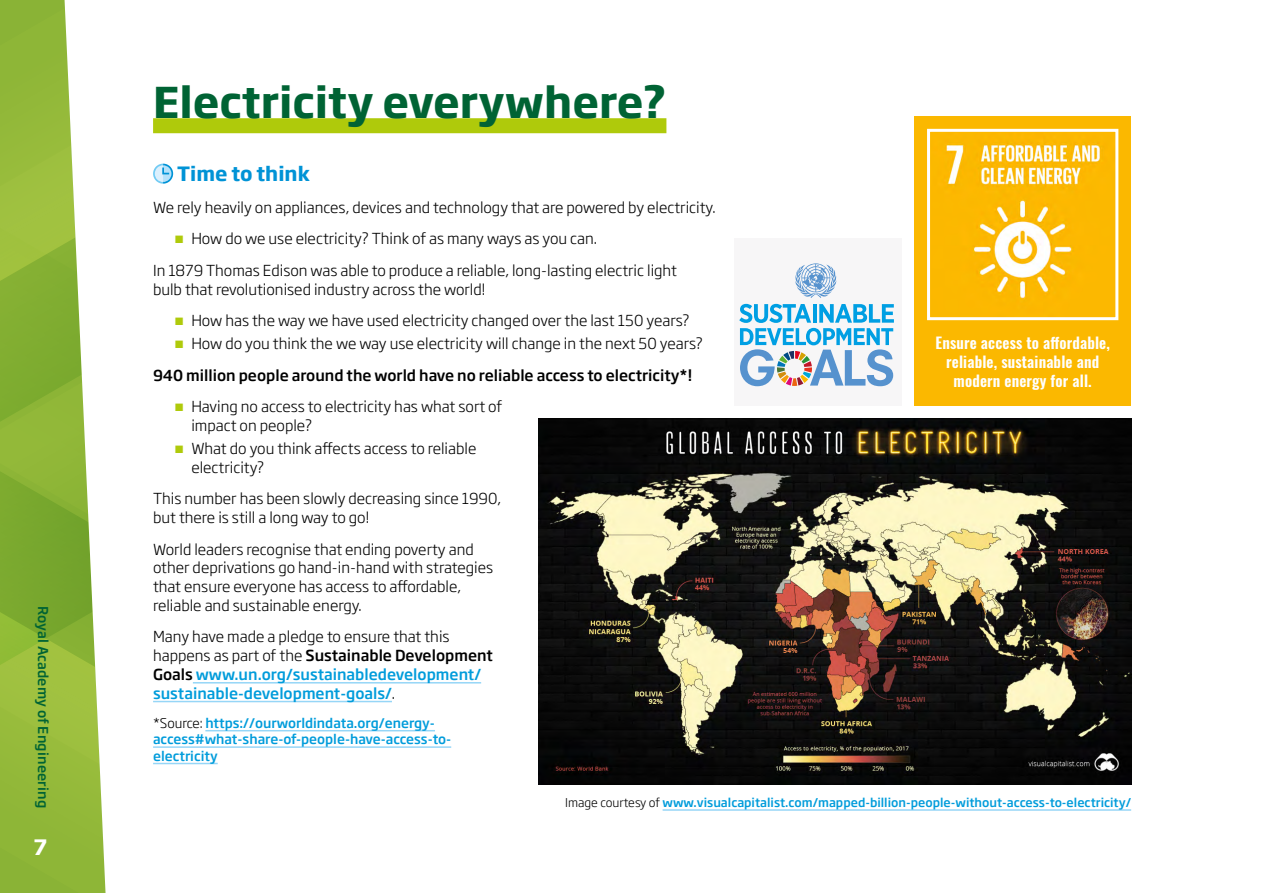
<style>
.page{position:relative;width:1263px;height:893px;background:#fff}
.page>*{position:absolute;margin:0;border:0;box-sizing:border-box;transform-origin:0 0}
.t1{font:700 42px "Soho Gothic Std";color:#006334}
.t2{font:700 21px "Soho Gothic Std";color:#fff}
.t3{font:700 19.5px "Soho Gothic Std";color:#0093d6}
.t4{font:600 15.3px/19.2px "Oswald";letter-spacing:.01em;color:#fff;text-align:center}
.t5{font:300 15px/18.8px "Soho Gothic Std";color:#000}
.t6{font:500 15px/18.8px "Soho Gothic Std";color:#009cdb}
.t7{font:500 15px/31.5px "Soho Gothic Std";color:#000}
.t8{font:500 13.5px "Soho Gothic Std";letter-spacing:.01em;color:#006334}
.t9{font:500 13.2px/16.4px "Soho Gothic Std";color:#009cdb}
.t10{font:500 12px "Soho Gothic Std";color:#009cdb}
.s1{color:#afca0b}
.s2{font-weight:300}
.s3{font-weight:300;color:#000}
.s4{color:#000}
</style>
<div class="page">
<svg style="left:0;top:0;width:75px;height:208px;background:#9abd46"></svg>
<div style="left:0;top:208px;width:76px;height:28px;background:#a1c240"></div>
<svg style="left:0;top:236px;width:106px;height:657px;background:#9bbe53"></svg>
<div style="left:153px;top:118px;width:513px;height:15px;background:#afca0b"></div>
<svg style="left:153px;top:164px;width:20px;height:20px"></svg>
<hr style="left:193px;top:682px;width:288px;height:1px;background:#96d6f7">
<hr style="left:153px;top:701px;width:239px;height:1px;background:#96d6f7">
<hr style="left:205px;top:730px;width:230px;height:1px;background:#96d6f7">
<hr style="left:153px;top:746px;width:298px;height:2px;background:#96d6f7">
<hr style="left:153px;top:763px;width:65px;height:1px;background:#96d6f7">
<img style="left:538px;top:418px;width:593px;height:367px">
<hr style="left:663px;top:809px;width:468px;height:2px;background:#96d6f7">
<div style="left:914px;top:116px;width:217px;height:289px;background:#fbb800"></div>
<img style="left:944px;top:143px;width:156px;height:156px">
<div style="left:927px;top:129px;width:191px;height:191px;border:3px solid #fff"></div>
<div style="left:734px;top:238px;width:167px;height:167px;background:#f7f6f7"></div>
<svg style="left:795px;top:263px;width:41px;height:35px"></svg>
<svg style="left:739px;top:304px;width:155px;height:82px"></svg>
<p class="t8" style="left:52px;top:606px;width:203px;rotate:90deg">Royal Academy of Engineering</p>
<h2 class="t2" style="left:34px;top:833px;width:15px">7</h2>
<h1 class="t1" style="left:153px;top:75px;width:515px">Electricity everywhere?</h1>
<h3 class="t3" style="left:177px;top:161px;width:134px">Time to think</h3>
<p class="t5" style="left:153px;top:198px;width:564px">We rely heavily on appliances, devices and technology that are powered by electricity.</p>
<p class="t5" style="left:153px;top:223px;width:525px;line-height:31.5px;text-indent:21px"><span class="s1">■</span> How do we use electricity? Think of as many ways as you can.<br>In 1879 Thomas Edison was able to produce a reliable, long-lasting electric light</p>
<p class="t5" style="left:153px;top:280px;width:334px">bulb that revolutionised industry across the world!</p>
<p class="t5" style="left:174px;top:312px;width:517px"><span class="s1">■</span> How has the way we have used electricity changed over the last 150 years?</p>
<p class="t7" style="left:153px;top:328px;width:551px;text-indent:21px"><span class="s1">■</span> <span class="s2">How do you think the we way use electricity will change in the next 50 years?<br></span>940 million people around the world have no reliable access to electricity*!</p>
<p class="t5" style="left:191px;top:398px;width:312px;text-indent:-17px"><span class="s1">■</span> Having no access to electricity has what sort of impact on people?</p>
<p class="t5" style="left:191px;top:439px;width:287px;text-indent:-17px"><span class="s1">■</span> What do you think affects access to reliable electricity?</p>
<p class="t5" style="left:153px;top:490px;width:349px">This number has been slowly decreasing since 1990, but there is still a long way to go!</p>
<p class="t5" style="left:153px;top:540px;width:342px">World leaders recognise that ending poverty and other deprivations go hand-in-hand with strategies that ensure everyone has access to affordable, reliable and sustainable energy.</p>
<p class="t6" style="left:153px;top:627px;width:341px"><span class="s3">Many have made a pledge to ensure that this happens as part of the</span> <span class="s4">Sustainable Development Goals</span> www.un.org/sustainabledevelopment/ sustainable-development-goals/<span class="s3">.</span></p>
<p class="t9" style="left:153px;top:715px;width:300px"><span class="s3">*Source:</span> https://ourworldindata.org/energy&shy;access#what-share-of-people-have-access-to&shy;electricity</p>
<p class="t10" style="left:565px;top:795px;width:567px"><span class="s3">Image courtesy of</span> www.visualcapitalist.com/mapped-billion-people-without-access-to-electricity/</p>
<p class="t4" style="left:935px;top:333px;width:176px">Ensure access to affordable, reliable, sustainable and modern energy for all.</p>
</div>
